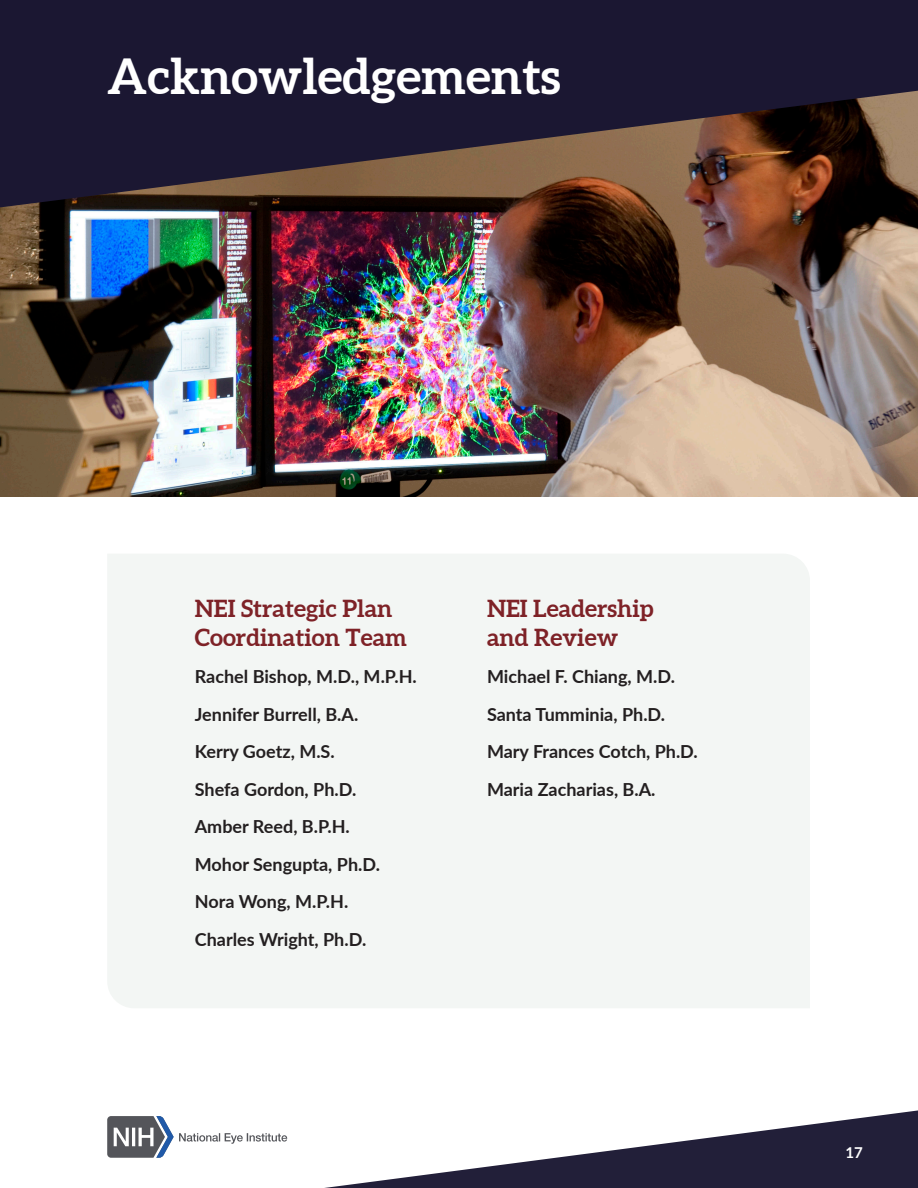
<style>
.page{position:relative;width:918px;height:1188px;background:#fff}
.page>*{position:absolute;margin:0;border:0;box-sizing:border-box;transform-origin:0 0}
.t1{font:700 49.5px "Aleo";color:#fff}
.t2{font:700 24px/28.5px "Aleo";color:#7e2227}
.t3{font:700 18px "Lato";color:#231f20}
.t4{font:700 15px "Lato";color:#fff}
</style>
<div class="page">
<img style="left:0;top:207px;width:918px;height:290px">
<svg style="left:0;top:0;width:918px;height:207px;background:#302431"></svg>
<svg style="left:287px;top:1110px;width:631px;height:78px"></svg>
<div style="left:108px;top:554px;width:702px;height:454px;background:#f3f6f4"></div>
<svg style="left:107px;top:1116px;width:180px;height:42px"></svg>
<h2 class="t1" style="left:107px;top:46px;width:455px">Acknowledgements</h2>
<h3 class="t2" style="left:195px;top:595px;width:214px">NEI Strategic Plan<br>Coordination Team</h3>
<p class="t3" style="left:195px;top:664px;width:223px">Rachel Bishop, M.D., M.P.H.</p>
<p class="t3" style="left:195px;top:701px;width:165px">Jennifer Burrell, B.A.</p>
<p class="t3" style="left:195px;top:739px;width:141px">Kerry Goetz, M.S.</p>
<p class="t3" style="left:195px;top:776px;width:163px">Shefa Gordon, Ph.D.</p>
<p class="t3" style="left:195px;top:814px;width:157px">Amber Reed, B.P.H.</p>
<p class="t3" style="left:195px;top:851px;width:187px">Mohor Sengupta, Ph.D.</p>
<p class="t3" style="left:195px;top:888px;width:155px">Nora Wong, M.P.H.</p>
<p class="t3" style="left:195px;top:926px;width:173px">Charles Wright, Ph.D.</p>
<h3 class="t2" style="left:487px;top:595px;width:168px">NEI Leadership and Review</h3>
<p class="t3" style="left:487px;top:664px;width:190px">Michael F. Chiang, M.D.</p>
<p class="t3" style="left:487px;top:701px;width:180px">Santa Tumminia, Ph.D.</p>
<p class="t3" style="left:487px;top:739px;width:212px">Mary Frances Cotch, Ph.D.</p>
<p class="t3" style="left:487px;top:776px;width:170px">Maria Zacharias, B.A.</p>
<p class="t4" style="left:846px;top:1141px;width:19px">17</p>
</div>
